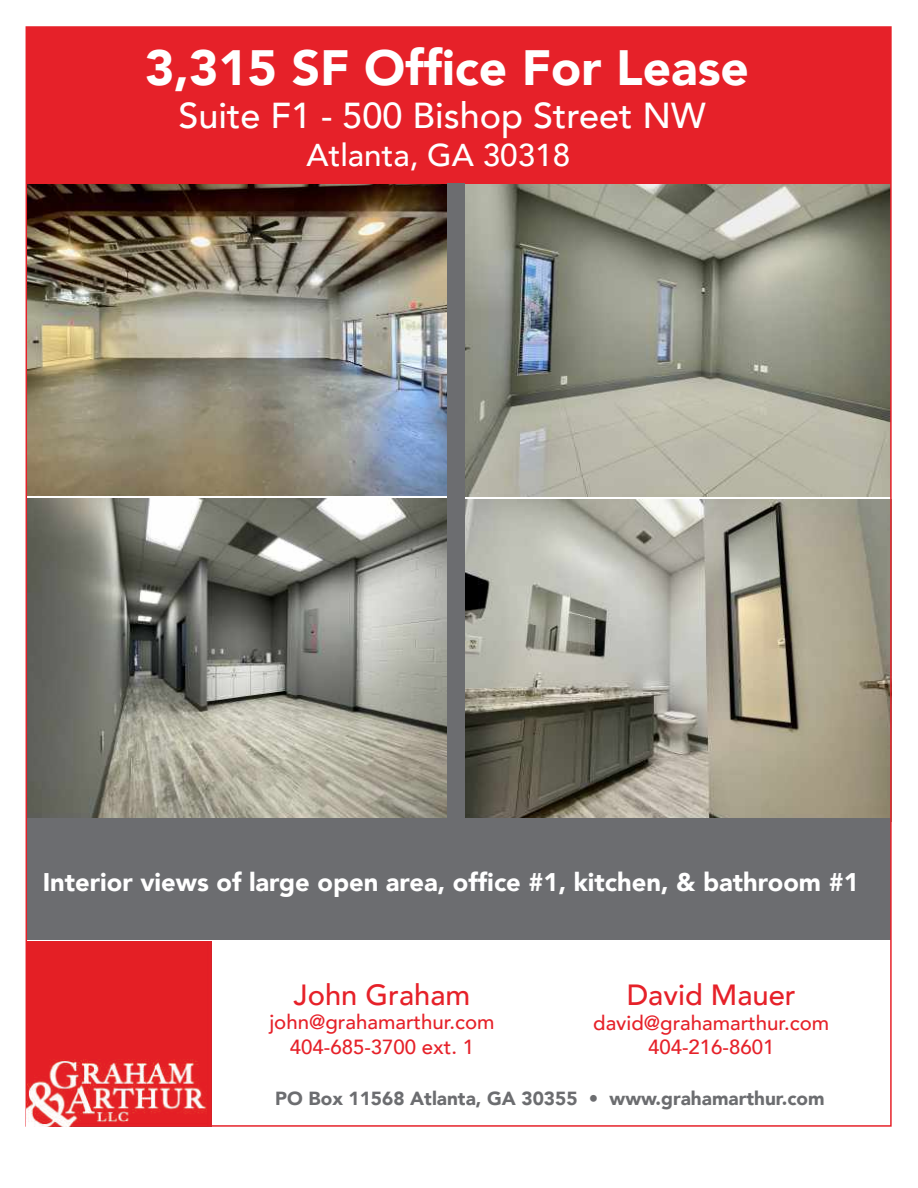
<style>
.page{position:relative;width:918px;height:1188px;background:#fff}
.page>*{position:absolute;margin:0;border:0;box-sizing:border-box;transform-origin:0 0}
.t1{font:900 49.5px "Avenir";color:#fff}
.t2{font:500 36px "Avenir";color:#fff}
.t3{font:500 31.5px "Avenir";color:#fff}
.t4{font:500 29.1px "Avenir";color:#e62129}
.t5{font:900 25.5px "Avenir";color:#fff}
.t6{font:500 20.4px/24.5px "Avenir";color:#e62129;text-align:center}
.t7{font:900 18.9px "Avenir";color:#6c6d70}
</style>
<div class="page">
<img style="left:465px;top:499px;width:424px;height:320px">
<img style="left:29px;top:499px;width:418px;height:320px">
<img style="left:465px;top:183px;width:424px;height:313px">
<img style="left:29px;top:183px;width:418px;height:313px">
<div style="left:27px;top:27px;width:864px;height:156px;background:#e62129"></div>
<div style="left:447px;top:183px;width:18px;height:712px;background:#6c6d70"></div>
<div style="left:27px;top:819px;width:864px;height:121px;background:#6c6d70"></div>
<img style="left:26px;top:941px;width:186px;height:186px">
<h1 class="t1" style="left:145px;top:25px;width:605px">3,315 SF Office For Lease</h1>
<h2 class="t2" style="left:178px;top:85px;width:529px">Suite F1 - 500 Bishop Street NW</h2>
<h3 class="t3" style="left:307px;top:128px;width:265px">Atlanta, GA 30318</h3>
<p class="t5" style="left:43px;top:860px;width:818px">Interior views of large open area, office #1, kitchen, &amp; bathroom #1</p>
<h3 class="t4" style="left:294px;top:969px;width:178px">John Graham</h3>
<p class="t6" style="left:269px;top:1009px;width:227px">john@grahamarthur.com<br>404-685-3700 ext. 1</p>
<h3 class="t4" style="left:627px;top:970px;width:171px">David Mauer</h3>
<p class="t6" style="left:593px;top:1009px;width:238px">david@grahamarthur.com<br>404-216-8601</p>
<p class="t7" style="left:275px;top:1082px;width:551px">PO Box 11568 Atlanta, GA 30355 • www.grahamarthur.com</p>
</div>
